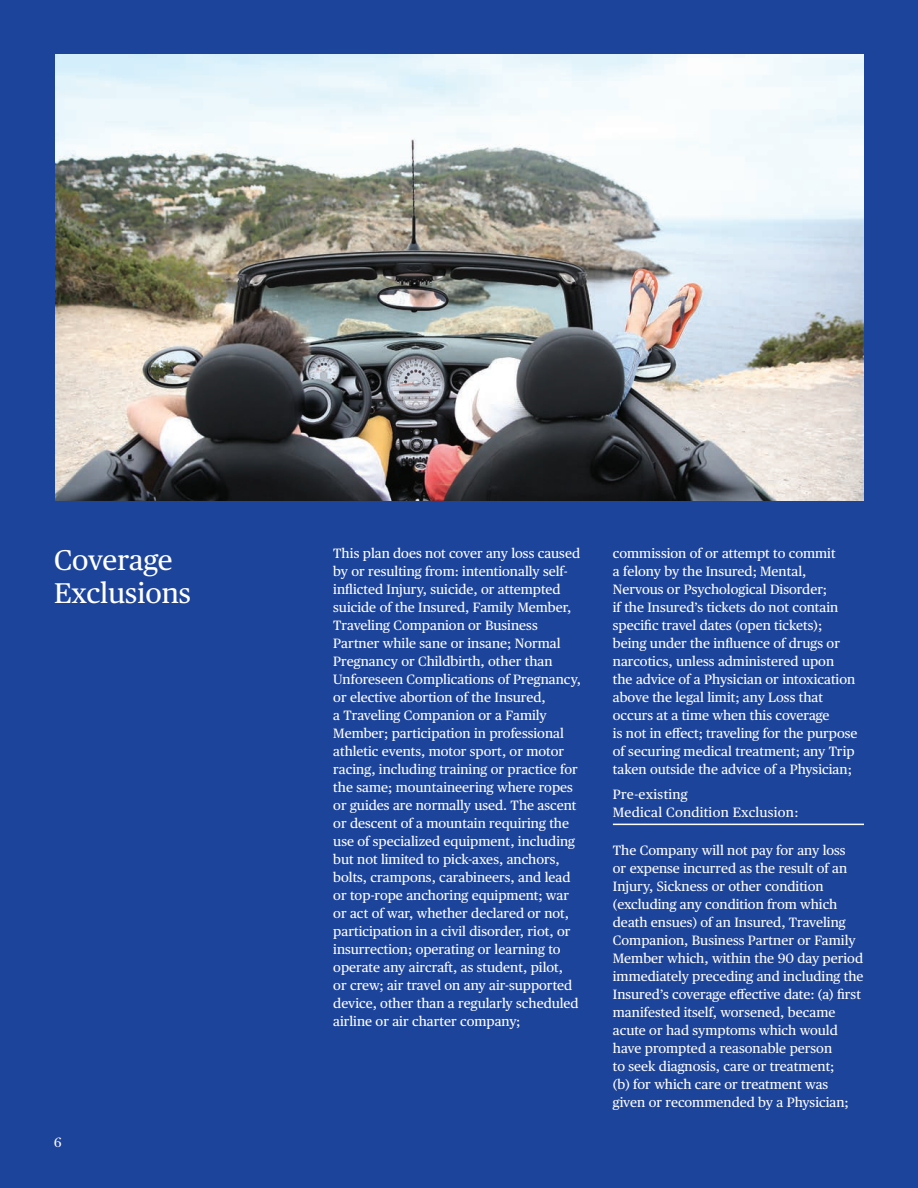
<style>
.page{position:relative;width:918px;height:1188px;background:#1d449b}
.page>*{position:absolute;margin:0;border:0;box-sizing:border-box;transform-origin:0 0}
.Section_Header{font:28.5px/33px "Chubb Publico Text";color:#fff}
.subhead{font:13.5px/18px "Chubb Publico Text";color:#fff}
.subhead-2{font:13.5px/18px "Chubb Publico Text";letter-spacing:.02em;color:#fff}
.t1{font:13.5px "Chubb Publico";color:#fff}
</style>
<div class="page">
<hr style="left:613px;top:824px;width:251px;height:1px;background:#fff">
<img style="left:56px;top:54px;width:808px;height:447px">
<p class="Section_Header" style="left:54px;top:542px;width:139px">Coverage<br>Exclusions</p>
<p class="subhead" style="left:333px;top:544px;width:249px">This plan does not cover any loss caused by or resulting from: intentionally self&shy;inflicted Injury, suicide, or attempted suicide of the Insured, Family Member, Traveling Companion or Business Partner while sane or insane; Normal Pregnancy or Childbirth, other than Unforeseen Complications of Pregnancy, or elective abortion of the Insured,<br>a Traveling Companion or a Family Member; participation in professional athletic events, motor sport, or motor racing, including training or practice for the same; mountaineering where ropes or guides are normally used. The ascent or descent of a mountain requiring the use of specialized equipment, including but not limited to pick-axes, anchors, bolts, crampons, carabineers, and lead or top-rope anchoring equipment; war or act of war, whether declared or not, participation in a civil disorder, riot, or insurrection; operating or learning to operate any aircraft, as student, pilot,<br>or crew; air travel on any air-supported device, other than a regularly scheduled airline or air charter company;</p>
<p class="subhead" style="left:613px;top:544px;width:246px">commission of or attempt to commit<br>a felony by the Insured; Mental, Nervous or Psychological Disorder;<br>if the Insured’s tickets do not contain specific travel dates (open tickets); being under the influence of drugs or narcotics, unless administered upon<br>the advice of a Physician or intoxication above the legal limit; any Loss that occurs at a time when this coverage<br>is not in effect; traveling for the purpose of securing medical treatment; any Trip taken outside the advice of a Physician;</p>
<p class="subhead-2" style="left:613px;top:784px;width:187px">Pre-existing<br>Medical Condition Exclusion:</p>
<p class="subhead" style="left:613px;top:841px;width:252px">The Company will not pay for any loss<br>or expense incurred as the result of an Injury, Sickness or other condition (excluding any condition from which death ensues) of an Insured, Traveling Companion, Business Partner or Family Member which, within the 90 day period immediately preceding and including the Insured’s coverage effective date: (a) first manifested itself, worsened, became acute or had symptoms which would have prompted a reasonable person<br>to seek diagnosis, care or treatment;<br>(b) for which care or treatment was given or recommended by a Physician;</p>
<p class="t1" style="left:54px;top:1133px;width:9px">6</p>
</div>
